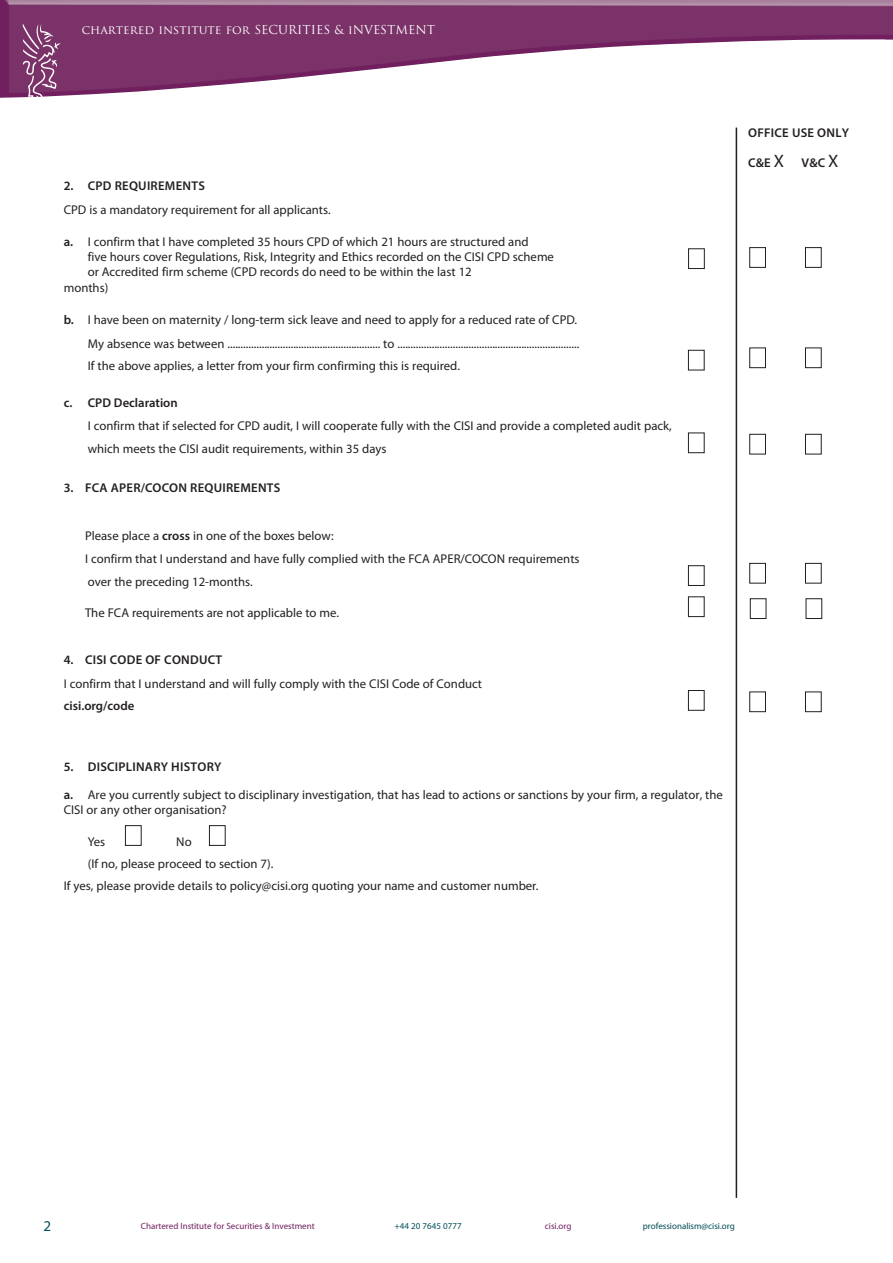
<style>
.page{position:relative;width:893px;height:1263px;background:#fff}
.page>*{position:absolute;margin:0;border:0;box-sizing:border-box;transform-origin:0 0}
.t1{font:15px "Myriad Pro";color:#004d55}
.t2{font:12.75px/23.1px "Myriad Pro";color:#231f20}
.t3{font:600 12.75px "Myriad Pro";letter-spacing:.02em;color:#231f20}
.t4{font:600 12.75px "Myriad Pro";color:#231f20}
.t5{font:12px "Trajan Pro";color:#fff}
.t6{font:9px "Myriad Pro";color:#701f5f}
.t7{font:9px "Myriad Pro";color:#004d55}
.s1{font-weight:600}
.s2{font-weight:400;font-size:18px}
</style>
<div class="page">
<img style="left:0;top:0;width:893px;height:98px">
<img style="left:22px;top:24px;width:38px;height:74px">
<div style="left:688px;top:350px;width:16px;height:20px;border:1px solid #231f20"></div>
<div style="left:688px;top:433px;width:16px;height:20px;border:1px solid #231f20"></div>
<div style="left:688px;top:565px;width:16px;height:21px;border:1px solid #231f20"></div>
<div style="left:688px;top:597px;width:16px;height:20px;border:1px solid #231f20"></div>
<div style="left:688px;top:690px;width:16px;height:20px;border:1px solid #231f20"></div>
<div style="left:125px;top:825px;width:16px;height:20px;border:1px solid #231f20"></div>
<div style="left:209px;top:825px;width:16px;height:20px;border:1px solid #231f20"></div>
<div style="left:750px;top:247px;width:16px;height:20px;border:1px solid #231f20"></div>
<div style="left:805px;top:247px;width:16px;height:20px;border:1px solid #231f20"></div>
<div style="left:750px;top:348px;width:16px;height:20px;border:1px solid #231f20"></div>
<div style="left:805px;top:348px;width:16px;height:20px;border:1px solid #231f20"></div>
<div style="left:750px;top:434px;width:16px;height:20px;border:1px solid #231f20"></div>
<div style="left:805px;top:434px;width:16px;height:20px;border:1px solid #231f20"></div>
<div style="left:750px;top:563px;width:16px;height:20px;border:1px solid #231f20"></div>
<div style="left:805px;top:563px;width:16px;height:20px;border:1px solid #231f20"></div>
<div style="left:750px;top:599px;width:16px;height:20px;border:1px solid #231f20"></div>
<div style="left:750px;top:692px;width:16px;height:20px;border:1px solid #231f20"></div>
<div style="left:805px;top:692px;width:16px;height:20px;border:1px solid #231f20"></div>
<hr style="left:736px;top:128px;width:1px;height:1070px;background:#231f20">
<div style="left:688px;top:249px;width:16px;height:20px;border:1px solid #231f20"></div>
<p class="t5" style="left:82px;top:22px;width:355px">chartered institute for SECURITIES &amp; iNVESTMENT</p>
<p class="t3" style="left:64px;top:177px;width:143px">2. CPD REQUIREMENTS</p>
<p class="t2" style="left:64px;top:198px;width:268px">CPD is a mandatory requirement for all applicants.</p>
<p class="t2" style="left:64px;top:230px;width:466px"><span class="s1">a.</span> I confirm that I have completed 35 hours CPD of which 21 hours are structured and</p>
<p class="t2" style="left:88px;top:245px;width:468px">five hours cover Regulations, Risk, Integrity and Ethics recorded on the CISI CPD scheme</p>
<p class="t2" style="left:88px;top:260px;width:385px">or Accredited firm scheme (CPD records do need to be within the last 12</p>
<p class="t2" style="left:64px;top:276px;width:46px">months)</p>
<p class="t2" style="left:88px;top:308px;width:493px;text-indent:-24px"><span class="s1">b.</span> I have been on maternity / long-term sick leave and need to apply for a reduced rate of CPD.<br>My absence was between .......................................................... to .....................................................................<br>If the above applies, a letter from your firm confirming this is required.</p>
<p class="t4" style="left:64px;top:394px;width:115px">c. CPD Declaration</p>
<p class="t2" style="left:88px;top:414px;width:585px;line-height:22.6px">I confirm that if selected for CPD audit, I will cooperate fully with the CISI and provide a completed audit pack, which meets the CISI audit requirements, within 35 days</p>
<p class="t3" style="left:64px;top:479px;width:218px">3. FCA APER/COCON REQUIREMENTS</p>
<p class="t2" style="left:85px;top:523px;width:496px">Please place a <span class="s1">cross</span> in one of the boxes below:<br>I confirm that I understand and have fully complied with the FCA APER/COCON requirements over the preceding 12-months.</p>
<p class="t2" style="left:85px;top:601px;width:256px">The FCA requirements are not applicable to me.</p>
<p class="t3" style="left:64px;top:652px;width:160px">4. CISI CODE OF CONDUCT</p>
<p class="t2" style="left:64px;top:672px;width:420px">I confirm that I understand and will fully comply with the CISI Code of Conduct</p>
<p class="t4" style="left:64px;top:698px;width:72px">cisi.org/code</p>
<p class="t2" style="left:64px;top:752px;width:661px;line-height:27.8px"><span class="s1">5. DISCIPLINARY HISTORY<br>a.</span> Are you currently subject to disciplinary investigation, that has lead to actions or sanctions by your firm, a regulator, the</p>
<p class="t2" style="left:64px;top:797px;width:164px">CISI or any other organisation?</p>
<p class="t2" style="left:88px;top:829px;width:19px">Yes</p>
<p class="t2" style="left:176px;top:829px;width:17px">No</p>
<p class="t2" style="left:88px;top:851px;width:187px">(If no, please proceed to section 7).</p>
<p class="t2" style="left:64px;top:873px;width:476px">If yes, please provide details to policy@cisi.org quoting your name and customer number.</p>
<p class="t3" style="left:748px;top:125px;width:103px">OFFICE USE ONLY</p>
<p class="t3" style="left:748px;top:155px;width:37px">C&amp;E <span class="s2">X</span></p>
<p class="t3" style="left:802px;top:155px;width:38px">V&amp;C <span class="s2">X</span></p>
<p class="t1" style="left:44px;top:1217px;width:9px">2</p>
<p class="t6" style="left:141px;top:1220px;width:175px">Chartered Institute for Securities &amp; Investment</p>
<p class="t7" style="left:395px;top:1220px;width:69px">+44 20 7645 0777</p>
<p class="t6" style="left:545px;top:1220px;width:28px">cisi.org</p>
<p class="t7" style="left:643px;top:1220px;width:94px">professionalism@cisi.org</p>
</div>
